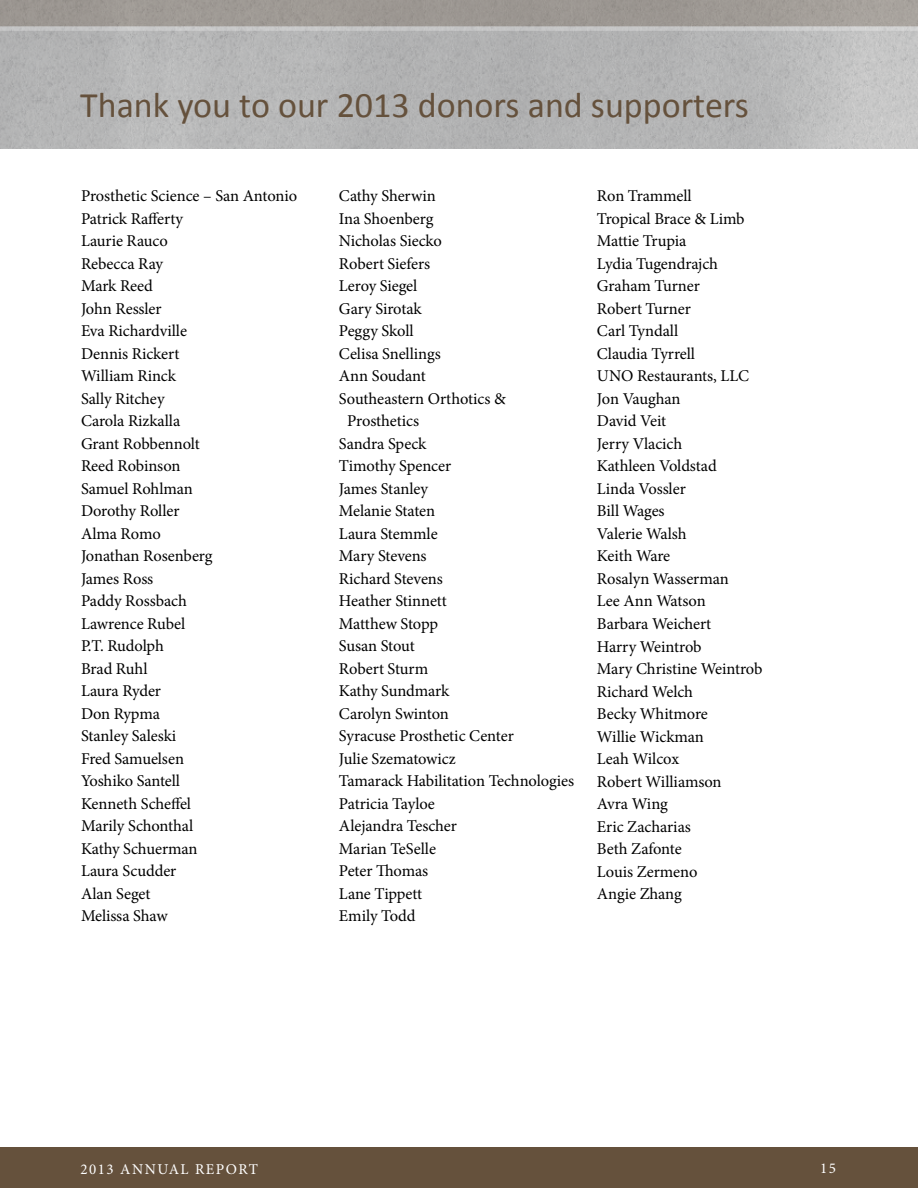
<style>
.page{position:relative;width:918px;height:1188px;background:#fff}
.page>*{position:absolute;margin:0;border:0;box-sizing:border-box;transform-origin:0 0}
.t1{font:36px "Calibri";color:#65513c}
.t2{font:16.5px/22.5px "Minion Pro";letter-spacing:-.005em;color:#000}
.t3{font:15px "Minion Pro";letter-spacing:.1em;color:#fff}
</style>
<div class="page">
<img style="left:0;top:31px;width:918px;height:117px">
<svg style="left:0;top:0;width:918px;height:31px;background:#a49f9b"></svg>
<div style="left:0;top:1148px;width:918px;height:40px;background:#65513c"></div>
<h1 class="t1" style="left:80px;top:82px;width:670px">Thank you to our 2013 donors and supporters</h1>
<p class="t2" style="left:81px;top:185px;width:218px">Prosthetic Science – San Antonio<br>Patrick Rafferty<br>Laurie Rauco<br>Rebecca Ray<br>Mark Reed<br>John Ressler<br>Eva Richardville<br>Dennis Rickert<br>William Rinck<br>Sally Ritchey<br>Carola Rizkalla<br>Grant Robbennolt<br>Reed Robinson<br>Samuel Rohlman<br>Dorothy Roller<br>Alma Romo<br>Jonathan Rosenberg<br>James Ross<br>Paddy Rossbach<br>Lawrence Rubel<br>P.T. Rudolph<br>Brad Ruhl<br>Laura Ryder<br>Don Rypma<br>Stanley Saleski<br>Fred Samuelsen<br>Yoshiko Santell<br>Kenneth Scheffel<br>Marily Schonthal<br>Kathy Schuerman<br>Laura Scudder<br>Alan Seget<br>Melissa Shaw</p>
<p class="t2" style="left:339px;top:185px;width:98px">Cathy Sherwin</p>
<p class="t2" style="left:339px;top:207px;width:96px">Ina Shoenberg</p>
<p class="t2" style="left:339px;top:230px;width:104px">Nicholas Siecko</p>
<p class="t2" style="left:339px;top:252px;width:93px">Robert Siefers</p>
<p class="t2" style="left:339px;top:275px;width:80px">Leroy Siegel</p>
<p class="t2" style="left:339px;top:297px;width:84px">Gary Sirotak</p>
<p class="t2" style="left:339px;top:320px;width:76px">Peggy Skoll</p>
<p class="t2" style="left:339px;top:342px;width:103px">Celisa Snellings</p>
<p class="t2" style="left:339px;top:365px;width:88px">Ann Soudant</p>
<p class="t2" style="left:339px;top:387px;width:168px">Southeastern Orthotics &amp;</p>
<p class="t2" style="left:347px;top:410px;width:74px">Prosthetics</p>
<p class="t2" style="left:339px;top:432px;width:89px">Sandra Speck</p>
<p class="t2" style="left:339px;top:455px;width:114px">Timothy Spencer</p>
<p class="t2" style="left:339px;top:477px;width:91px">James Stanley</p>
<p class="t2" style="left:339px;top:500px;width:98px">Melanie Staten</p>
<p class="t2" style="left:339px;top:522px;width:100px">Laura Stemmle</p>
<p class="t2" style="left:339px;top:545px;width:89px">Mary Stevens</p>
<p class="t2" style="left:339px;top:567px;width:105px">Richard Stevens</p>
<p class="t2" style="left:339px;top:590px;width:109px">Heather Stinnett</p>
<p class="t2" style="left:339px;top:612px;width:101px">Matthew Stopp</p>
<p class="t2" style="left:339px;top:635px;width:77px">Susan Stout</p>
<p class="t2" style="left:339px;top:657px;width:91px">Robert Sturm</p>
<p class="t2" style="left:339px;top:680px;width:112px">Kathy Sundmark</p>
<p class="t2" style="left:339px;top:702px;width:111px">Carolyn Swinton</p>
<p class="t2" style="left:339px;top:725px;width:176px">Syracuse Prosthetic Center</p>
<p class="t2" style="left:339px;top:747px;width:118px">Julie Szematowicz</p>
<p class="t2" style="left:339px;top:770px;width:237px">Tamarack Habilitation Technologies</p>
<p class="t2" style="left:339px;top:792px;width:97px">Patricia Tayloe</p>
<p class="t2" style="left:339px;top:815px;width:119px">Alejandra Tescher</p>
<p class="t2" style="left:339px;top:837px;width:99px">Marian TeSelle</p>
<p class="t2" style="left:339px;top:860px;width:91px">Peter Thomas</p>
<p class="t2" style="left:339px;top:882px;width:85px">Lane Tippett</p>
<p class="t2" style="left:339px;top:905px;width:78px">Emily Todd</p>
<p class="t2" style="left:597px;top:185px;width:167px">Ron Trammell<br>Tropical Brace &amp; Limb<br>Mattie Trupia<br>Lydia Tugendrajch<br>Graham Turner<br>Robert Turner<br>Carl Tyndall<br>Claudia Tyrrell<br>UNO Restaurants, LLC<br>Jon Vaughan<br>David Veit<br>Jerry Vlacich<br>Kathleen Voldstad<br>Linda Vossler<br>Bill Wages<br>Valerie Walsh<br>Keith Ware<br>Rosalyn Wasserman<br>Lee Ann Watson<br>Barbara Weichert<br>Harry Weintrob<br>Mary Christine Weintrob<br>Richard Welch<br>Becky Whitmore<br>Willie Wickman<br>Leah Wilcox<br>Robert Williamson<br>Avra Wing<br>Eric Zacharias<br>Beth Zafonte<br>Louis Zermeno<br>Angie Zhang</p>
<p class="t3" style="left:81px;top:1159px;width:179px">2013 ANNUAL REPORT</p>
<p class="t3" style="left:820px;top:1158px;width:17px">15</p>
</div>
